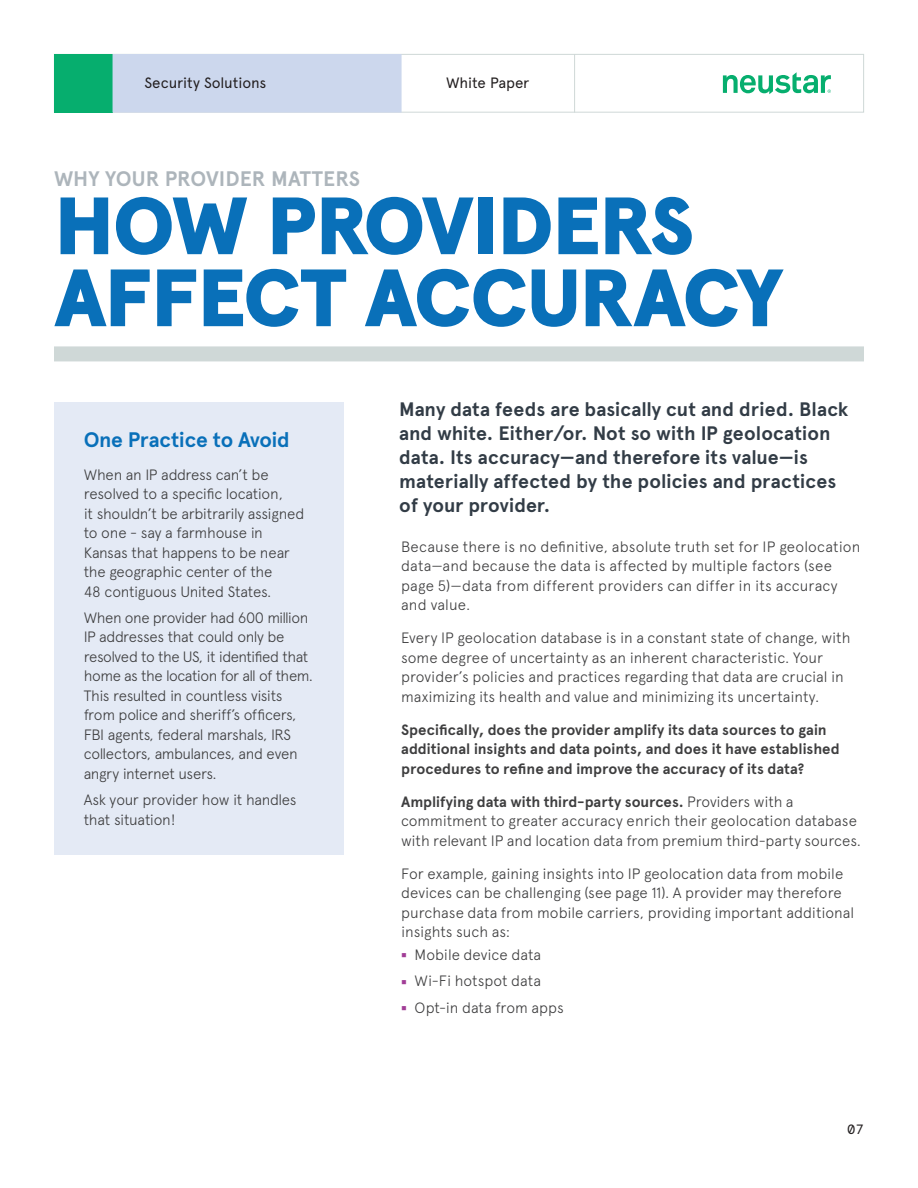
<style>
.page{position:relative;width:918px;height:1188px;background:#fff}
.page>*{position:absolute;margin:0;border:0;box-sizing:border-box;transform-origin:0 0}
.Title_headline{font:900 81px/72px "Apercu Pro";letter-spacing:-.025em;color:#0970b9}
.Yellow_Box_Text{font:700 21px "Apercu Pro";color:#adb5bb}
.body_copy_end{font:700 21px "Apercu Pro";letter-spacing:-.01em;color:#0970b9}
.t1{font:700 19.5px/24px "Apercu Pro";letter-spacing:.005em;color:#323c46}
.body_copy_end-2{font:300 15px/19.5px "Apercu Pro";color:#3e3e3f}
.body_copy{font:300 15px/19.5px "Apercu Pro";letter-spacing:-.02em;color:#3e3e3f}
.body_copy_end-3{font:700 15px/19.5px "Apercu Pro";color:#3e3e3f}
.body_copy-2{font:300 15px "Apercu Pro";color:#3e3e3f}
.t2{font:15px "Apercu Pro";letter-spacing:-.01em;color:#231f20}
.t3{font:13.5px "Apercu Pro Mono";color:#231f20}
.s1{font-weight:700}
.s2{color:#a13d96}
</style>
<div class="page">
<div style="left:54px;top:346px;width:810px;height:15px;background:#cfd8d7"></div>
<div style="left:54px;top:402px;width:289px;height:452px;background:#e4eaf5"></div>
<div style="left:54px;top:54px;width:810px;height:59px;background:#fff;border:1px solid #cfd8d7"></div>
<div style="left:54px;top:54px;width:59px;height:59px;background:#06ae6e"></div>
<svg style="left:723px;top:72px;width:108px;height:22px"></svg>
<hr style="left:574px;top:54px;width:1px;height:59px;background:#cfd8d7">
<div style="left:113px;top:54px;width:289px;height:59px;background:#ccd7ed"></div>
<p class="t2" style="left:144px;top:71px;width:124px">Security Solutions</p>
<p class="t2" style="left:446px;top:71px;width:85px">White Paper</p>
<p class="Yellow_Box_Text" style="left:54px;top:163px;width:308px">WHY YOUR PROVIDER MATTERS</p>
<p class="Title_headline" style="left:54px;top:185px;width:731px">HOW PROVIDERS<br>AFFECT ACCURACY</p>
<p class="body_copy_end" style="left:84px;top:423px;width:208px">One Practice to Avoid</p>
<p class="body_copy" style="left:84px;top:463px;width:222px">When an IP address can’t be resolved to a specific location,<br>it shouldn’t be arbitrarily assigned to one - say a farmhouse in<br>Kansas that happens to be near the geographic center of the<br>48 contiguous United States.</p>
<p class="body_copy" style="left:84px;top:606px;width:231px">When one provider had 600 million IP addresses that could only be resolved to the US, it identified that home as the location for all of them.<br>This resulted in countless visits from police and sheriff’s officers, FBI agents, federal marshals, IRS collectors, ambulances, and even angry internet users.</p>
<p class="body_copy" style="left:84px;top:789px;width:214px">Ask your provider how it handles that situation!</p>
<p class="t1" style="left:399px;top:396px;width:451px">Many data feeds are basically cut and dried. Black and white. Either/or. Not so with IP geolocation data. Its accuracy—and therefore its value—is materially affected by the policies and practices of your provider.</p>
<p class="body_copy_end-2" style="left:401px;top:535px;width:461px">Because there is no definitive, absolute truth set for IP geolocation data—and because the data is affected by multiple factors (see page 5)—data from different providers can differ in its accuracy and value.</p>
<p class="body_copy_end-2" style="left:401px;top:627px;width:451px">Every IP geolocation database is in a constant state of change, with some degree of uncertainty as an inherent characteristic. Your provider’s policies and practices regarding that data are crucial in maximizing its health and value and minimizing its uncertainty.</p>
<p class="body_copy_end-3" style="left:401px;top:719px;width:440px">Specifically, does the provider amplify its data sources to gain additional insights and data points, and does it have established procedures to refine and improve the accuracy of its data?</p>
<p class="body_copy_end-2" style="left:401px;top:790px;width:462px"><span class="s1">Amplifying data with third-party sources.</span> Providers with a commitment to greater accuracy enrich their geolocation database with relevant IP and location data from premium third-party sources.</p>
<p class="body_copy_end-2" style="left:401px;top:862px;width:455px">For example, gaining insights into IP geolocation data from mobile devices can be challenging (see page 11). A provider may therefore purchase data from mobile carriers, providing important additional insights such as:</p>
<p class="body_copy-2" style="left:401px;top:944px;width:142px"><span class="s2">○</span> Mobile device data</p>
<p class="body_copy-2" style="left:401px;top:970px;width:141px"><span class="s2">○</span> Wi-Fi hotspot data</p>
<p class="body_copy-2" style="left:401px;top:996px;width:164px"><span class="s2">○</span> Opt-in data from apps</p>
<p class="t3" style="left:847px;top:1119px;width:18px">07</p>
</div>
